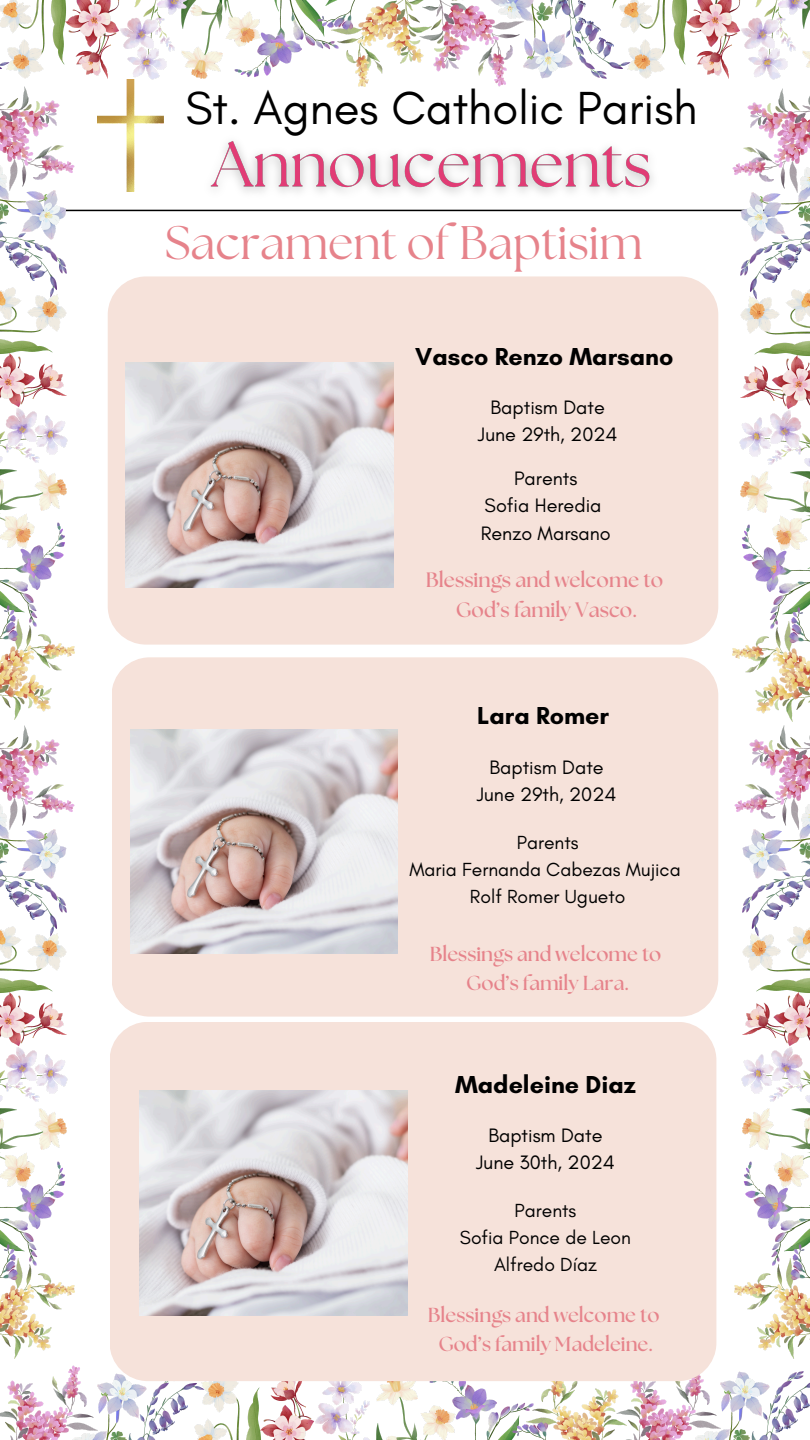
<style>
.page{position:relative;width:810px;height:1440px;background:#fff}
.page>*{position:absolute;margin:0;border:0;box-sizing:border-box;transform-origin:0 0}
.t1{font:47.2px "Glacial Indifference";color:#000}
.t2{font:47px "The Seasons";color:#e6838b}
.t3{font:700 25px "Glacial Indifference";color:#000}
.t4{font:700 20.8px/29.7px "The Seasons";color:#e6838b;text-align:center}
.t5{font:700 20.3px/29px "The Seasons";color:#e6838b;text-align:center}
.t6{font:19.8px "Glacial Indifference";color:#000}
.t7{font:19.3px "Glacial Indifference";color:#000}
</style>
<div class="page">
<hr style="left:25px;top:210px;width:743px;height:1px;background:#000">
<img style="left:0;top:1366px;width:602px;height:74px">
<img style="left:602px;top:1364px;width:208px;height:76px">
<img style="left:0;top:0;width:405px;height:86px">
<img style="left:405px;top:0;width:405px;height:86px">
<img style="left:733px;top:73px;width:77px;height:638px">
<img style="left:734px;top:711px;width:76px;height:648px">
<img style="left:0;top:72px;width:75px;height:639px">
<img style="left:0;top:711px;width:75px;height:648px">
<img style="left:97px;top:79px;width:66px;height:113px">
<div style="left:108px;top:276px;width:610px;height:369px;background:#f6e2da;border-radius:38px"></div>
<div style="left:112px;top:657px;width:606px;height:360px;background:#f6e2da;border-radius:38px"></div>
<div style="left:110px;top:1022px;width:606px;height:359px;background:#f6e2da;border-radius:38px"></div>
<img style="left:126px;top:363px;width:267px;height:224px">
<img style="left:210px;top:141px;width:443px;height:53px">
<img style="left:130px;top:729px;width:268px;height:225px">
<img style="left:140px;top:1091px;width:267px;height:224px">
<p class="t1" style="left:185px;top:79px;width:513px">St. Agnes Catholic Parish</p>
<p class="t2" style="left:165px;top:221px;width:479px">Sacrament of Baptisim</p>
<p class="t3" style="left:415px;top:341px;width:260px">Vasco Renzo Marsano</p>
<h3 class="t6" style="left:491px;top:395px;width:116px">Baptism Date</h3>
<p class="t6" style="left:478px;top:422px;width:141px">June 29th, 2024</p>
<p class="t6" style="left:514px;top:466px;width:65px">Parents</p>
<p class="t6" style="left:485px;top:493px;width:118px">Sofia Heredia</p>
<h4 class="t6" style="left:481px;top:521px;width:132px">Renzo Marsano</h4>
<p class="t4" style="left:426px;top:566px;width:239px">Blessings and welcome to<br>God’s family Vasco.</p>
<p class="t3" style="left:477px;top:700px;width:133px">Lara Romer</p>
<p class="t6" style="left:490px;top:755px;width:116px">Baptism Date</p>
<p class="t6" style="left:477px;top:782px;width:141px">June 29th, 2024</p>
<p class="t7" style="left:517px;top:830px;width:63px">Parents</p>
<p class="t7" style="left:409px;top:857px;width:273px">Maria Fernanda Cabezas Mujica</p>
<p class="t7" style="left:470px;top:884px;width:157px">Rolf Romer Ugueto</p>
<h4 class="t5" style="left:430px;top:940px;width:233px">Blessings and welcome to<br>God’s family Lara.</h4>
<p class="t3" style="left:455px;top:1069px;width:182px">Madeleine Diaz</p>
<p class="t6" style="left:488px;top:1123px;width:116px">Baptism Date</p>
<h4 class="t6" style="left:476px;top:1150px;width:140px">June 30th, 2024</h4>
<p class="t7" style="left:515px;top:1198px;width:63px">Parents</p>
<p class="t7" style="left:460px;top:1225px;width:173px">Sofia Ponce de Leon</p>
<p class="t7" style="left:494px;top:1252px;width:104px">Alfredo Díaz</p>
<h3 class="t5" style="left:428px;top:1301px;width:233px">Blessings and welcome to<br>God’s family Madeleine.</h3>
</div>
